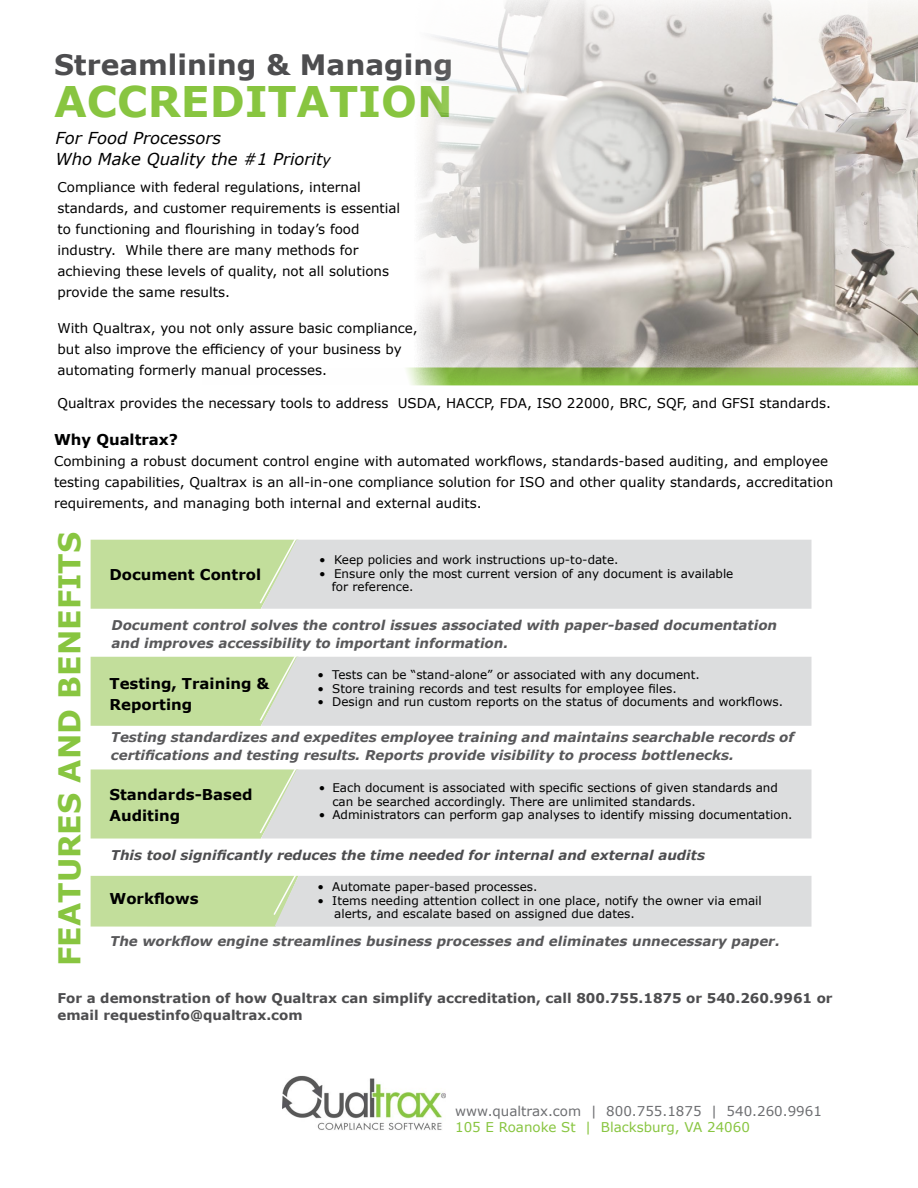
<style>
.page{position:relative;width:918px;height:1188px;background:#fff}
.page>*{position:absolute;margin:0;border:0;box-sizing:border-box;transform-origin:0 0}
.t1{font:700 42.15px "Verdana";color:#88c540}
.t2{font:700 30px "Verdana";color:#88c540}
.t3{font:700 28.05px "Verdana";color:#4d4d4f}
.t4{font:italic 16.5px/21px "Verdana";color:#000}
.t5{font:700 15px/20.9px "Verdana";color:#000}
.t6{font:700 15px "Verdana";color:#000101}
.t7{font:13.5px/21px "Verdana";color:#000}
.t8{font:13.5px/21px "Verdana";color:#000101}
.t9{font:italic 700 13.5px/18px "Verdana";color:#58585a}
.t10{font:italic 700 13.5px/18px "Verdana";color:#58585a}
.t11{font:700 13.5px/16.5px "Verdana";color:#4d4d4f}
.t12{font:italic 700 13.5px "Verdana";color:#4d4d4f}
.t13{font:13.5px "Verdana";color:#6d6e71}
.t14{font:13.5px "Verdana";color:#88c540}
.t15{font:12px/13.5px "Verdana";color:#000}
.s1{font-size:14.25px}
</style>
<div class="page">
<svg style="left:91px;top:539px;width:721px;height:70px;background:#d5ddcd"></svg>
<svg style="left:91px;top:656px;width:721px;height:70px;background:#d5ddcd"></svg>
<svg style="left:91px;top:769px;width:721px;height:70px;background:#d5ddcd"></svg>
<svg style="left:91px;top:875px;width:721px;height:52px;background:#d6decd"></svg>
<img style="left:283px;top:1075px;width:162px;height:55px">
<img style="left:414px;top:0;width:504px;height:385px">
<h3 class="t3" style="left:54px;top:45px;width:401px">Streamlining &amp; Managing</h3>
<h1 class="t1" style="left:54px;top:72px;width:400px">ACCREDITATION</h1>
<h3 class="t4" style="left:56px;top:128px;width:277px">For Food Processors<br>Who Make Quality the #1 Priorit<span class="s1">y</span></h3>
<p class="t7" style="left:57px;top:177px;width:344px">Compliance with federal regulations, internal standards, and customer requirements is essential to functioning and flourishing in today’s food industry. While there are many methods for achieving these levels of quality, not all solutions provide the same results.</p>
<p class="t7" style="left:57px;top:317px;width:362px">With Qualtrax, you not only assure basic compliance, but also improve the efficiency of your business by automating formerly manual processes.</p>
<p class="t8" style="left:57px;top:392px;width:775px">Qualtrax provides the necessary tools to address USDA, HACCP, FDA, ISO 22000, BRC, SQF, and GFSI standards.</p>
<p class="t6" style="left:54px;top:429px;width:126px">Why Qualtrax?</p>
<p class="t8" style="left:54px;top:450px;width:781px">Combining a robust document control engine with automated workflows, standards-based auditing, and employee testing capabilities, Qualtrax is an all-in-one compliance solution for ISO and other quality standards, accreditation requirements, and managing both internal and external audits.</p>
<h2 class="t2" style="left:48px;top:966px;width:436px;rotate:-90deg">FEATURES AND BENEFITS</h2>
<p class="t15" style="left:319px;top:553px;width:301px">• Keep policies and work instructions up-to-date.</p>
<p class="t15" style="left:332px;top:566px;width:403px;text-indent:-13px">• Ensure only the most current version of any document is available for reference.</p>
<p class="t9" style="left:111px;top:616px;width:671px">Document control solves the control issues associated with paper-based documentation and improves accessibility to important information.</p>
<p class="t5" style="left:110px;top:673px;width:162px">Testing, Training &amp;<br>Reporting</p>
<p class="t5" style="left:110px;top:563px;width:153px">Document Control</p>
<p class="t15" style="left:317px;top:668px;width:384px">• Tests can be “stand-alone” or associated with any document.</p>
<p class="t15" style="left:317px;top:682px;width:361px">• Store training records and test results for employee files.</p>
<p class="t15" style="left:317px;top:695px;width:467px">• Design and run custom reports on the status of documents and workflows.</p>
<p class="t10" style="left:111px;top:728px;width:685px">Testing standardizes and expedites employee training and maintains searchable records of certifications and testing results. Reports provide visibility to process bottlenecks.</p>
<p class="t5" style="left:110px;top:784px;width:144px">Standards-Based<br>Auditing</p>
<p class="t15" style="left:332px;top:781px;width:447px;text-indent:-13px">• Each document is associated with specific sections of given standards and can be searched accordingly. There are unlimited standards.</p>
<p class="t15" style="left:319px;top:808px;width:475px">• Administrators can perform gap analyses to identify missing documentation.</p>
<p class="t12" style="left:111px;top:845px;width:596px">This tool significantly reduces the time needed for internal and external audits</p>
<p class="t5" style="left:110px;top:888px;width:91px">Workflows</p>
<p class="t15" style="left:317px;top:880px;width:222px">• Automate paper-based processes.</p>
<p class="t15" style="left:334px;top:893px;width:429px;text-indent:-17px">• Items needing attention collect in one place, notify the owner via email alerts, and escalate based on assigned due dates.</p>
<p class="t9" style="left:110px;top:932px;width:675px">The workflow engine streamlines business processes and eliminates unnecessary paper.</p>
<p class="t11" style="left:57px;top:990px;width:777px">For a demonstration of how Qualtrax can simplify accreditation, call 800.755.1875 or 540.260.9961 or email requestinfo@qualtrax.com</p>
<p class="t13" style="left:455px;top:1102px;width:368px">www.qualtrax.com | 800.755.1875 | 540.260.9961</p>
<p class="t14" style="left:455px;top:1118px;width:296px">105 E Roanoke St | Blacksburg, VA 24060</p>
</div>
